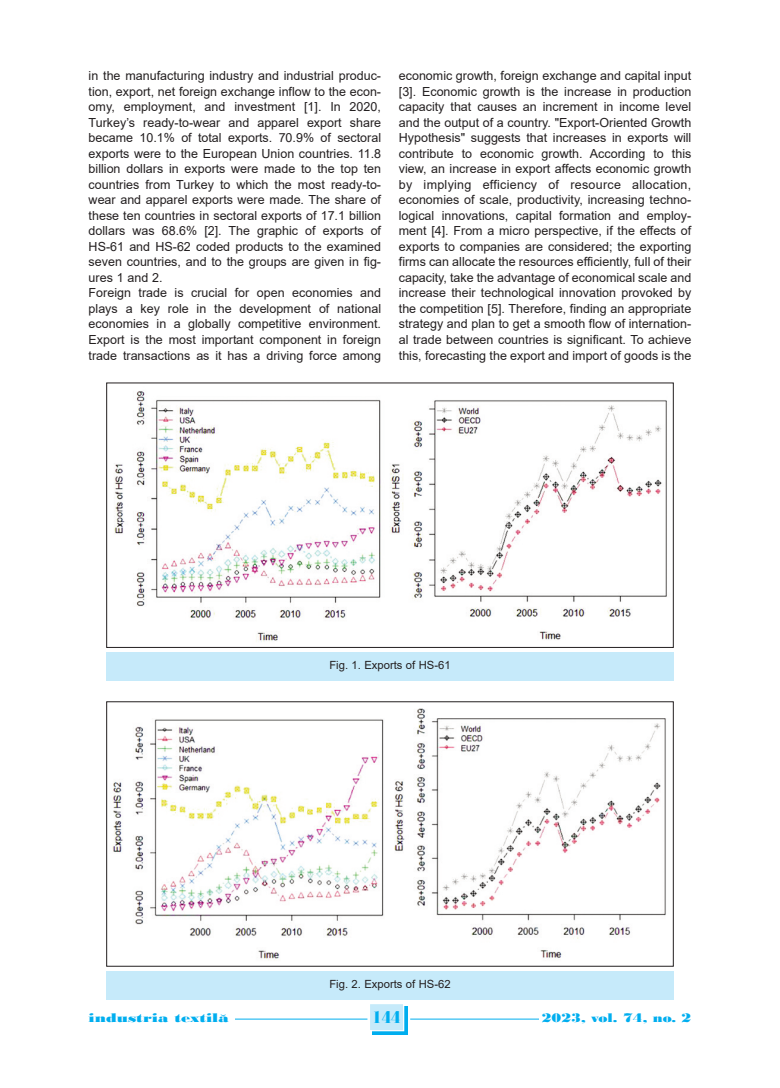
<style>
.page{position:relative;width:780px;height:1088px;background:#fff}
.page>*{position:absolute;margin:0;border:0;box-sizing:border-box;transform-origin:0 0}
.t1{font:18.12px "Bodoni MT Black";color:#00aeef;scale:.8 1}
.t2{font:13.12px "Bodoni MT Black";color:#00aeef;scale:1.3 1}
.t3{font:13.12px "Bodoni MT Black";color:#00aeef;scale:1.14 1}
.t4{font:12.5px/15.5px "Arial";color:#231f20}
.t5{font:11.25px "Arial";color:#231f20}
.s1{font-size:15px}
</style>
<div class="page">
<svg style="left:372px;top:1006px;width:36px;height:29px"></svg>
<div style="left:370px;top:1004px;width:33px;height:26px;background:#c6eafa"></div>
<hr style="left:225px;top:1019px;width:142px;height:1px;background:#00aeef">
<hr style="left:410px;top:1019px;width:139px;height:1px;background:#00aeef">
<div style="left:89px;top:1012px;width:146px;height:14px;background:#fff"></div>
<div style="left:539px;top:1012px;width:152px;height:14px;background:#fff"></div>
<div style="left:106px;top:971px;width:567px;height:28px;background:#c6eafa"></div>
<img style="left:112px;top:708px;width:554px;height:253px">
<div style="left:106px;top:701px;width:567px;height:265px;border:1px solid #231f20"></div>
<div style="left:106px;top:652px;width:567px;height:28px;background:#c6eafa"></div>
<img style="left:114px;top:391px;width:553px;height:251px">
<div style="left:106px;top:383px;width:567px;height:265px;border:1px solid #231f20"></div>
<p class="t4" style="left:89px;top:68px;width:294px">in the manufacturing industry and industrial produc&shy;tion, export, net foreign exchange inflow to the econ&shy;omy, employment, and investment [1]. In 2020, Turkey’s ready-to-wear and apparel export share became 10.1% of total exports. 70.9% of sectoral exports were to the European Union countries. 11.8 billion dollars in exports were made to the top ten countries from Turkey to which the most ready-to&shy;wear and apparel exports were made. The share of these ten countries in sectoral exports of 17.1 billion dollars was 68.6% [2]. The graphic of exports of HS-61 and HS-62 coded products to the examined seven countries, and to the groups are given in fig&shy;ures 1 and 2.<br>Foreign trade is crucial for open economies and plays a key role in the development of national economies in a globally competitive environment.<br>Export is the most important component in foreign trade transactions as it has a driving force among</p>
<p class="t4" style="left:399px;top:68px;width:294px;text-align:justify">economic growth, foreign exchange and capital input [3]. Economic growth is the increase in production capacity that causes an increment in income level and the output of a country. "Export-Oriented Growth Hypothesis" suggests that increases in exports will contribute to economic growth. According to this view, an increase in export affects economic growth by implying efficiency of resource allocation, economies of scale, productivity, increasing techno&shy;logical innovations, capital formation and employ&shy;ment [4]. From a micro perspective, if the effects of exports to companies are considered; the exporting firms can allocate the resources efficiently, full of their capacity, take the advantage of economical scale and increase their technological innovation provoked by the competition [5]. Therefore, finding an appropriate strategy and plan to get a smooth flow of internation&shy;al trade between countries is significant. To achieve this, forecasting the export and import of goods is the</p>
<p class="t5" style="left:329px;top:659px;width:123px">Fig. 1. Exports of HS-61</p>
<p class="t5" style="left:329px;top:978px;width:123px">Fig. 2. Exports of HS-62</p>
<p class="t2" style="left:89px;top:1010px;width:109px">industria textila<span class="s1">˘</span></p>
<h1 class="t1" style="left:372px;top:1006px;width:37px">144</h1>
<p class="t3" style="left:541px;top:1010px;width:133px">2023, vol. 74, no. 2</p>
</div>
